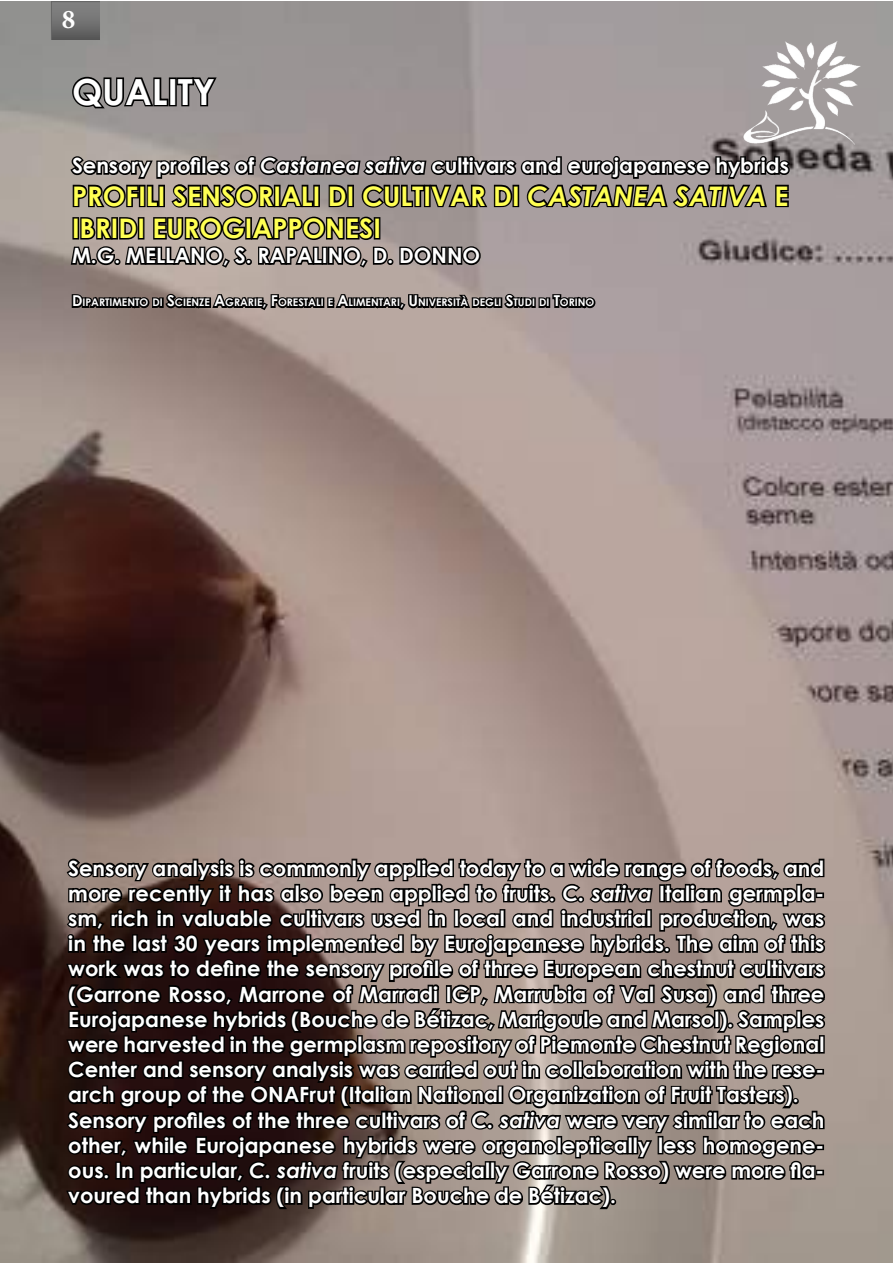
<style>
.page{position:relative;width:893px;height:1263px;background:#fff}
.page>*{position:absolute;margin:0;border:0;box-sizing:border-box;transform-origin:0 0}
.t1{font:700 36px "Century Gothic";color:#fff}
.t2{font:700 27px/32.4px "Century Gothic";color:#ffff53}
.t3{font:700 27px "Minion Pro";color:#fff}
.t4{font:700 21px/25.2px "Century Gothic";color:#fff}
.t5{font:700 10.5px "Century Gothic";color:#fff}
.s1{font-style:italic}
.s2{font-size:15px}
</style>
<div class="page">
<img style="left:0;top:1px;width:893px;height:1262px">
<svg style="left:70px;top:75px;width:149px;height:35px;background:#5a5757"></svg>
<svg style="left:68px;top:153px;width:724px;height:117px;background:#6d6664"></svg>
<svg style="left:70px;top:289px;width:528px;height:25px;background:#685e5b"></svg>
<svg style="left:64px;top:856px;width:763px;height:355px;background:#433935"></svg>
<svg style="left:51px;top:1px;width:48px;height:39px;background:#6f6f6f"></svg>
<img style="left:735px;top:32px;width:134px;height:115px">
<p class="t3" style="left:62px;top:0;width:15px">8</p>
<h1 class="t1" style="left:72px;top:64px;width:145px">QUALITY</h1>
<p class="t4" style="left:72px;top:152px;width:718px">Sensory profiles of <span class="s1">Castanea sativa</span> cultivars and eurojapanese hybrids</p>
<p class="t2" style="left:72px;top:178px;width:718px">PROFILI SENSORIALI DI CULTIVAR DI <span class="s1">CASTANEA SATIVA</span> E<br>IBRIDI EUROGIAPPONESI</p>
<p class="t4" style="left:72px;top:242px;width:410px">M.G. MELLANO, S. RAPALINO, D. DONNO</p>
<p class="t5" style="left:72px;top:295px;width:524px"><span class="s2">D</span>IPARTIMENTO DI <span class="s2">S</span>CI ENZE <span class="s2">A</span>GRARIE<span class="s2">, F</span>ORESTALI E <span class="s2">A</span>LIMENTARI<span class="s2">, U</span> NIVERSITÀ DEGLI <span class="s2">S</span>TUDI DI <span class="s2">T</span>ORINO</p>
<p class="t4" style="left:68px;top:854px;width:758px">Sensory analysis is commonly applied today to a wide range of foods, and more recently it has also been applied to fruits. <span class="s1">C. sativa</span> Italian germpla&shy;sm, rich in valuable cultivars used in local and industrial production, was in the last 30 years implemented by Eurojapanese hybrids. The aim of this work was to define the sensory profile of three European chestnut cultivars (Garrone Rosso, Marrone of Marradi IGP, Marrubia of Val Susa) and three Eurojapanese hybrids (Bouche de Bétizac, Marigoule and Marsol). Samples were harvested in the germplasm repository of Piemonte Chestnut Regional Center and sensory analysis was carried out in collaboration with the rese&shy;arch group of the ONAFrut (Italian National Organization of Fruit Tasters).<br>Sensory profiles of the three cultivars of <span class="s1">C. sativa</span> were very similar to each other, while Eurojapanese hybrids were organoleptically less homogene&shy;ous. In particular, <span class="s1">C. sativa</span> fruits (especially Garrone Rosso) were more fla&shy;voured than hybrids (in particular Bouche de Bétizac).</p>
</div>
